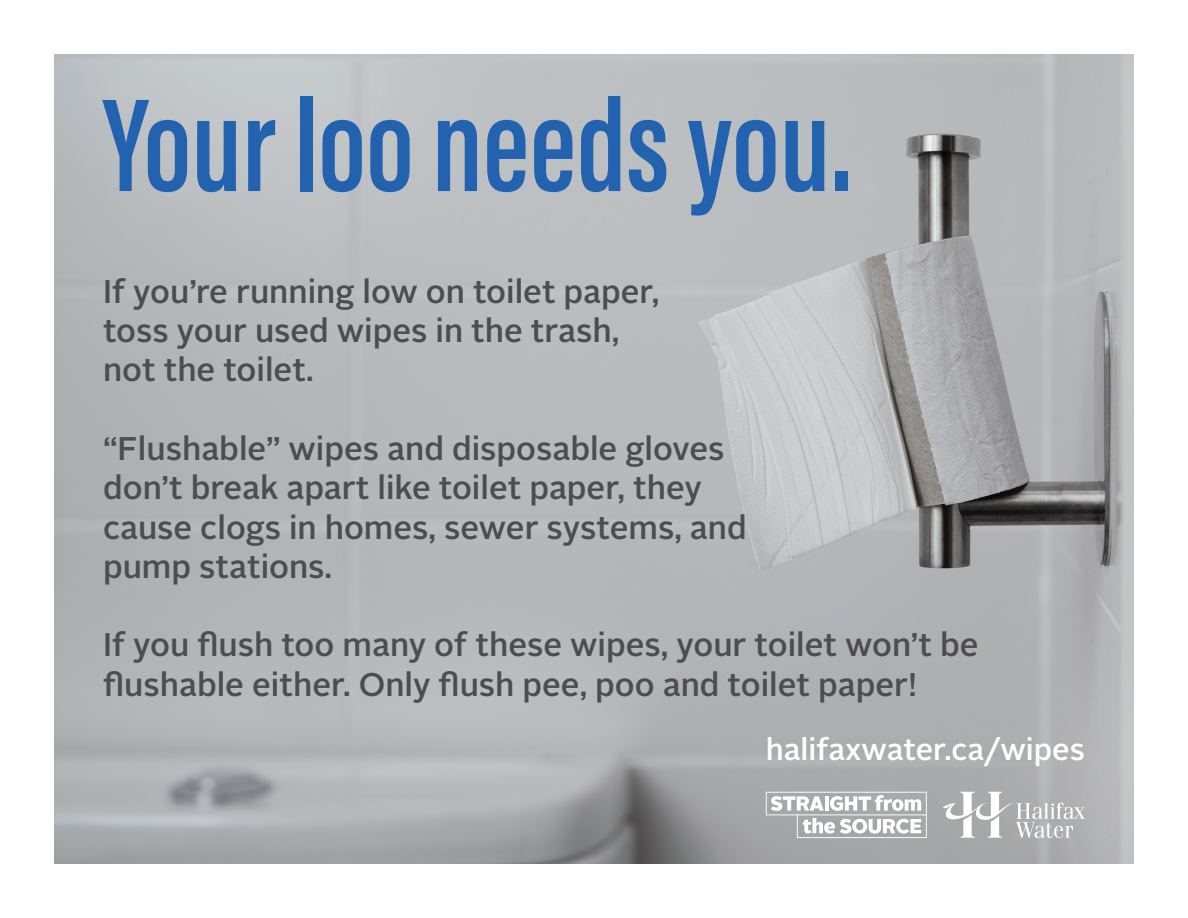
<style>
.page{position:relative;width:1188px;height:918px;background:#fff}
.page>*{position:absolute;margin:0;border:0;box-sizing:border-box;transform-origin:0 0}
.t1{font:600 136.35px "Acumin Pro Extra Cond";color:#2362af}
.t2{font:500 32.7px/39.3px "Alright Sans";color:#4d4c4f}
.t3{font:500 30.45px "Alright Sans";color:#fff}
</style>
<div class="page">
<img style="left:54px;top:54px;width:1080px;height:810px">
<svg style="left:943px;top:792px;width:142px;height:46px"></svg>
<svg style="left:766px;top:792px;width:161px;height:46px"></svg>
<p class="t1" style="left:103px;top:62px;width:750px">Your loo needs you.</p>
<p class="t2" style="left:103px;top:272px;width:558px">If you’re running low on toilet paper, toss your used wipes in the trash, not the toilet.</p>
<p class="t2" style="left:103px;top:429px;width:645px">“Flushable” wipes and disposable gloves don’t break apart like toilet paper, they cause clogs in homes, sewer systems, and pump stations.</p>
<p class="t2" style="left:103px;top:626px;width:877px">If you flush too many of these wipes, your toilet won’t be flushable either. Only flush pee, poo and toilet paper!</p>
<p class="t3" style="left:766px;top:728px;width:321px">halifaxwater.ca/wipes</p>
</div>
